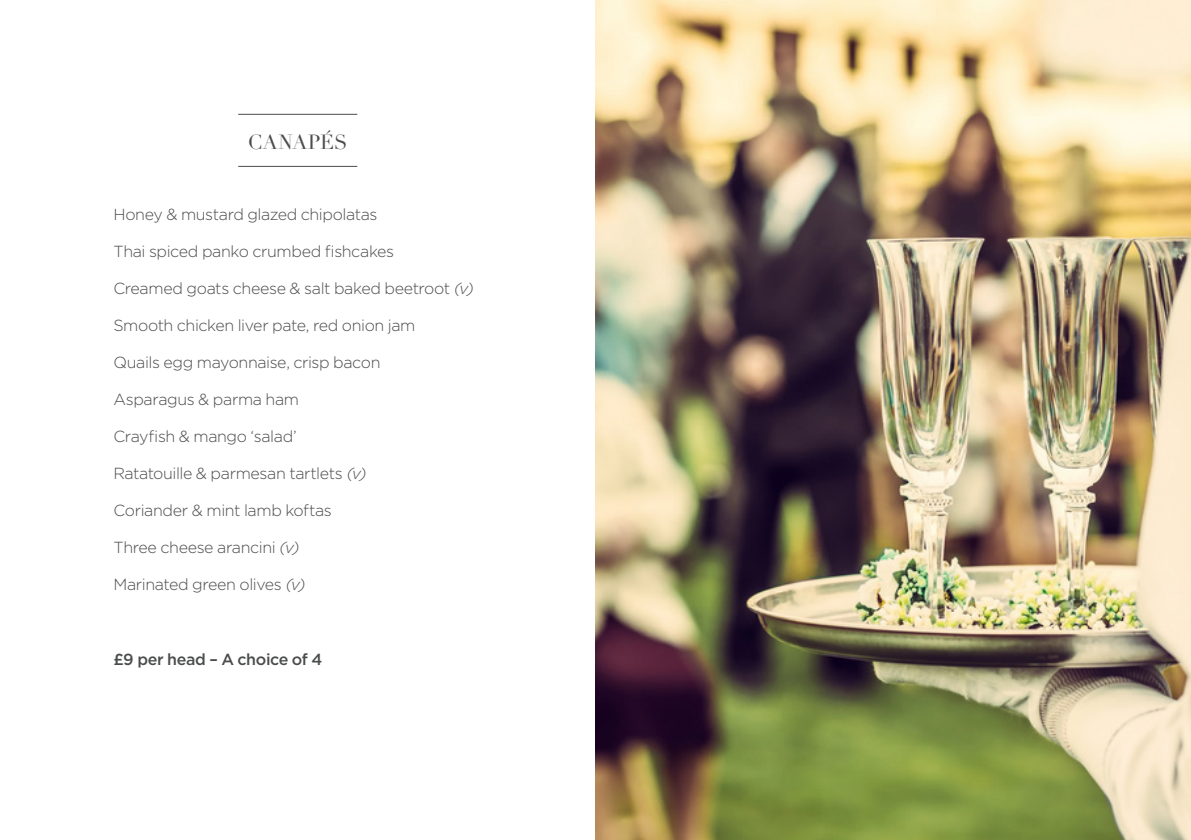
<style>
.page{position:relative;width:1191px;height:840px;background:#fff}
.page>*{position:absolute;margin:0;border:0;box-sizing:border-box;transform-origin:0 0}
.t1{font:20px "Didot";letter-spacing:.01em;color:#4b4c4d}
.Body_copy{font:300 16px "Gotham";letter-spacing:-.025em;color:#4b4c4d}
.Body_copy-2{font:500 16px "Gotham";letter-spacing:-.025em;color:#4b4c4d}
.s1{font-style:italic}
</style>
<div class="page">
<hr style="left:238px;top:114px;width:119px;height:1px;background:#4b4c4d">
<hr style="left:238px;top:166px;width:119px;height:1px;background:#4b4c4d">
<img style="left:595px;top:0;width:596px;height:839px">
<p class="t1" style="left:248px;top:130px;width:101px">CANAPÉS</p>
<p class="Body_copy" style="left:113px;top:204px;width:265px">Honey &amp; mustard glazed chipolatas</p>
<p class="Body_copy" style="left:113px;top:241px;width:282px">Thai spiced panko crumbed fishcakes</p>
<p class="Body_copy" style="left:113px;top:278px;width:362px">Creamed goats cheese &amp; salt baked beetroot <span class="s1">(v)</span></p>
<p class="Body_copy" style="left:113px;top:315px;width:303px">Smooth chicken liver pate, red onion jam</p>
<p class="Body_copy" style="left:113px;top:352px;width:269px">Quails egg mayonnaise, crisp bacon</p>
<p class="Body_copy" style="left:113px;top:389px;width:187px">Asparagus &amp; parma ham</p>
<p class="Body_copy" style="left:113px;top:426px;width:185px">Crayfish &amp; mango ‘salad’</p>
<p class="Body_copy" style="left:113px;top:463px;width:255px">Ratatouille &amp; parmesan tartlets <span class="s1">(v)</span></p>
<p class="Body_copy" style="left:113px;top:500px;width:220px">Coriander &amp; mint lamb koftas</p>
<p class="Body_copy" style="left:113px;top:537px;width:188px">Three cheese arancini <span class="s1">(v)</span></p>
<p class="Body_copy" style="left:113px;top:574px;width:194px">Marinated green olives <span class="s1">(v)</span></p>
<p class="Body_copy-2" style="left:113px;top:648px;width:210px">£9 per head – A choice of 4</p>
</div>
